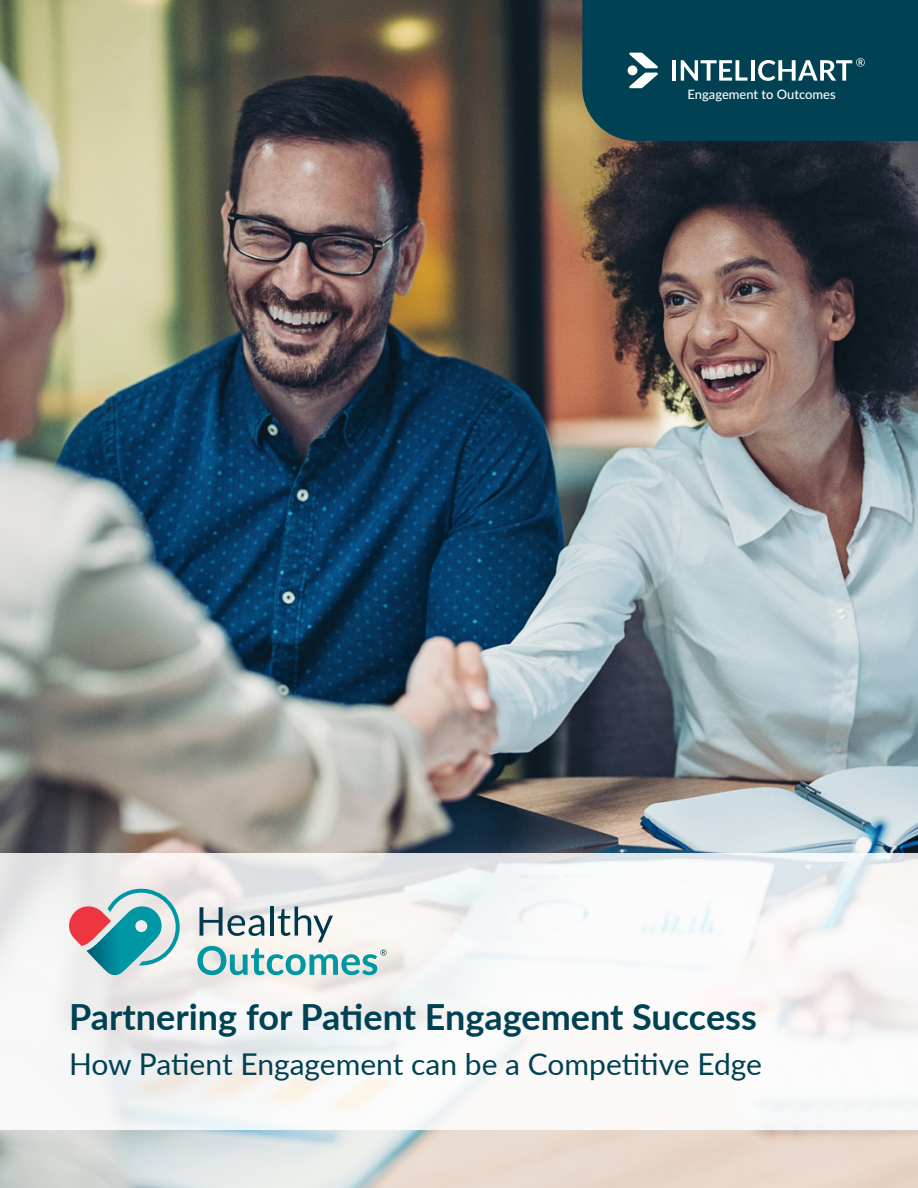
<style>
.page{position:relative;width:918px;height:1188px;background:#fff}
.page>*{position:absolute;margin:0;border:0;box-sizing:border-box;transform-origin:0 0}
.Headers{font:700 36px "Lato";color:#004153}
.Headers-2{font:30px "Lato";color:#004153}
.t1{font:500 12.9px "Lato";color:#fff}
</style>
<div class="page">
<img style="left:0;top:0;width:918px;height:1188px">
<svg style="left:0;top:854px;width:918px;height:276px"></svg>
<div style="left:582px;top:0;width:336px;height:141px;background:#004153"></div>
<hr style="left:672px;top:60px;width:4px;height:21px;background:#fff">
<svg style="left:681px;top:60px;width:66px;height:21px"></svg>
<hr style="left:751px;top:60px;width:4px;height:21px;background:#fff">
<svg style="left:629px;top:53px;width:29px;height:35px"></svg>
<div style="left:628px;top:65px;width:9px;height:10px;background:#fff;border-radius:50%"></div>
<svg style="left:758px;top:58px;width:107px;height:23px"></svg>
<svg style="left:69px;top:889px;width:111px;height:86px;background:#9bb7bc"></svg>
<svg style="left:197px;top:906px;width:190px;height:69px"></svg>
<p class="t1" style="left:688px;top:85px;width:150px">Engagement to Outcomes</p>
<p class="Headers" style="left:69px;top:991px;width:689px">Partnering for Patient Engagement Success</p>
<p class="Headers-2" style="left:69px;top:1043px;width:694px">How Patient Engagement can be a Competitive Edge</p>
</div>
